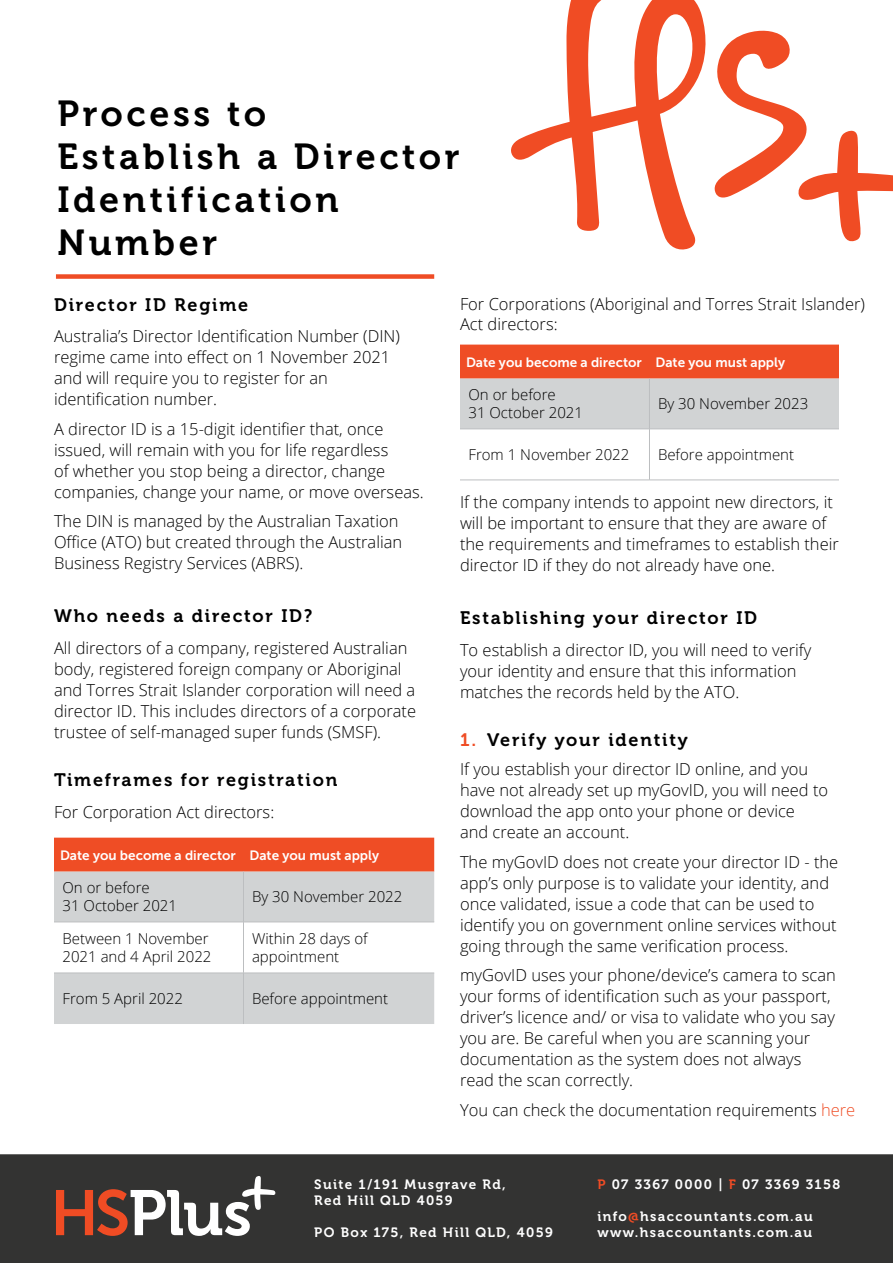
<style>
.page{position:relative;width:893px;height:1263px;background:#fff}
.page>*{position:absolute;margin:0;border:0;box-sizing:border-box;transform-origin:0 0}
.t1{font:36px/43.2px "Museo 700";letter-spacing:.1em;color:#000}
.t2{font:18px "Museo 700";letter-spacing:.1em;color:#000}
.t3{font:300 16.5px/21px "Open Sans";color:#000}
.t4{font:300 15px/18px "Open Sans";color:#000}
.t5{font:13.5px/16.2px "Museo 700";letter-spacing:.1em;color:#fff}
.t6{font:13.5px "Museo Sans 700";color:#fff}
.s1{color:#ef4d25}
.s2{color:#f04c25}
</style>
<div class="page">
<div style="left:56px;top:274px;width:378px;height:5px;background:#ef4c25"></div>
<svg style="left:511px;top:0;width:195px;height:250px"></svg>
<svg style="left:714px;top:30px;width:179px;height:212px"></svg>
<div style="left:0;top:1154px;width:893px;height:109px;background:#333332"></div>
<svg style="left:56px;top:1176px;width:219px;height:60px"></svg>
<div style="left:54px;top:838px;width:380px;height:34px;background:#ef4d25"></div>
<svg style="left:54px;top:872px;width:380px;height:152px;fill:#d1d3d4"></svg>
<hr style="left:243px;top:872px;width:1px;height:50px;background:#bcbec0">
<hr style="left:54px;top:922px;width:189px;height:1px;background:#bcbec0">
<hr style="left:243px;top:922px;width:191px;height:1px;background:#bcbec0">
<hr style="left:243px;top:922px;width:1px;height:51px;background:#bcbec0">
<hr style="left:54px;top:973px;width:189px;height:1px;background:#bcbec0">
<hr style="left:243px;top:973px;width:191px;height:1px;background:#bcbec0">
<hr style="left:243px;top:973px;width:1px;height:51px;background:#bcbec0">
<svg style="left:460px;top:345px;width:379px;height:84px;background:#dc9d8e"></svg>
<hr style="left:649px;top:379px;width:1px;height:50px;background:#bcbec0">
<hr style="left:460px;top:429px;width:189px;height:1px;background:#bcbec0">
<hr style="left:649px;top:429px;width:190px;height:1px;background:#bcbec0">
<hr style="left:649px;top:429px;width:1px;height:51px;background:#bcbec0">
<hr style="left:460px;top:480px;width:189px;height:1px;background:#bcbec0">
<hr style="left:649px;top:480px;width:190px;height:1px;background:#bcbec0">
<h1 class="t1" style="left:57px;top:92px;width:404px">Process to<br>Establish a Director<br>Identification<br>Number</h1>
<p class="t2" style="left:54px;top:294px;width:196px">Director ID Regime</p>
<p class="t3" style="left:54px;top:325px;width:347px">Australia’s Director Identification Number (DIN) regime came into effect on 1 November 2021 and will require you to register for an identification number.</p>
<p class="t3" style="left:54px;top:418px;width:371px">A director ID is a 15-digit identifier that, once issued, will remain with you for life regardless<br>of whether you stop being a director, change companies, change your name, or move overseas.</p>
<p class="t3" style="left:54px;top:510px;width:350px">The DIN is managed by the Australian Taxation<br>Office (ATO) but created through the Australian<br>Business Registry Services (ABRS).</p>
<p class="t2" style="left:54px;top:606px;width:260px">Who needs a director ID?</p>
<p class="t3" style="left:54px;top:637px;width:364px">All directors of a company, registered Australian body, registered foreign company or Aboriginal and Torres Strait Islander corporation will need a director ID. This includes directors of a corporate trustee of self-managed super funds (SMSF).</p>
<p class="t2" style="left:54px;top:770px;width:285px">Timeframes for registration</p>
<p class="t3" style="left:54px;top:801px;width:222px">For Corporation Act directors:</p>
<p class="t6" style="left:60px;top:847px;width:321px">Date you become a director Date you must apply</p>
<p class="t4" style="left:63px;top:878px;width:116px">On or before<br>31 October 2021</p>
<p class="t4" style="left:252px;top:887px;width:152px">By 30 November 2022</p>
<p class="t4" style="left:63px;top:929px;width:150px">Between 1 November<br>2021 and 4 April 2022</p>
<p class="t4" style="left:252px;top:929px;width:117px">Within 28 days of appointment</p>
<p class="t4" style="left:63px;top:989px;width:122px">From 5 April 2022</p>
<p class="t4" style="left:252px;top:989px;width:138px">Before appointment</p>
<p class="t3" style="left:460px;top:293px;width:407px;line-height:19.8px">For Corporations (Aboriginal and Torres Strait Islander)<br>Act directors:</p>
<p class="t6" style="left:466px;top:354px;width:321px">Date you become a director Date you must apply</p>
<p class="t4" style="left:468px;top:385px;width:116px">On or before<br>31 October 2021</p>
<p class="t4" style="left:658px;top:394px;width:152px">By 30 November 2023</p>
<p class="t4" style="left:468px;top:445px;width:162px">From 1 November 2022</p>
<p class="t4" style="left:658px;top:445px;width:138px">Before appointment</p>
<p class="t3" style="left:460px;top:491px;width:380px">If the company intends to appoint new directors, it will be important to ensure that they are aware of the requirements and timeframes to establish their director ID if they do not already have one.</p>
<p class="t2" style="left:460px;top:608px;width:299px">Establishing your director ID</p>
<p class="t3" style="left:460px;top:639px;width:353px">To establish a director ID, you will need to verify your identity and ensure that this information matches the records held by the ATO.</p>
<p class="t2" style="left:460px;top:730px;width:229px"><span class="s1">1.</span> Verify your identity</p>
<p class="t3" style="left:460px;top:758px;width:370px">If you establish your director ID online, and you have not already set up myGovID, you will need to download the app onto your phone or device<br>and create an account.</p>
<p class="t3" style="left:460px;top:851px;width:380px">The myGovID does not create your director ID - the app’s only purpose is to validate your identity, and once validated, issue a code that can be used to identify you on government online services without going through the same verification process.</p>
<p class="t3" style="left:460px;top:964px;width:377px">myGovID uses your phone/device’s camera to scan your forms of identification such as your passport, driver’s licence and/ or visa to validate who you say you are. Be careful when you are scanning your documentation as the system does not always read the scan correctly.</p>
<p class="t3" style="left:460px;top:1099px;width:397px">You can check the documentation requirements <span class="s1">here</span></p>
<p class="t5" style="left:314px;top:1176px;width:193px">Suite 1/191 Musgrave Rd,<br>Red Hill QLD 4059</p>
<p class="t5" style="left:314px;top:1225px;width:240px">PO Box 175, Red Hill QLD, 4059</p>
<p class="t5" style="left:597px;top:1176px;width:244px"><span class="s2">P</span> 07 3367 0000 | <span class="s2">F</span> 07 3369 3158</p>
<p class="t5" style="left:597px;top:1208px;width:217px">info<span class="s2">@</span>hsaccountants.com.au www.hsaccountants.com.au</p>
</div>
